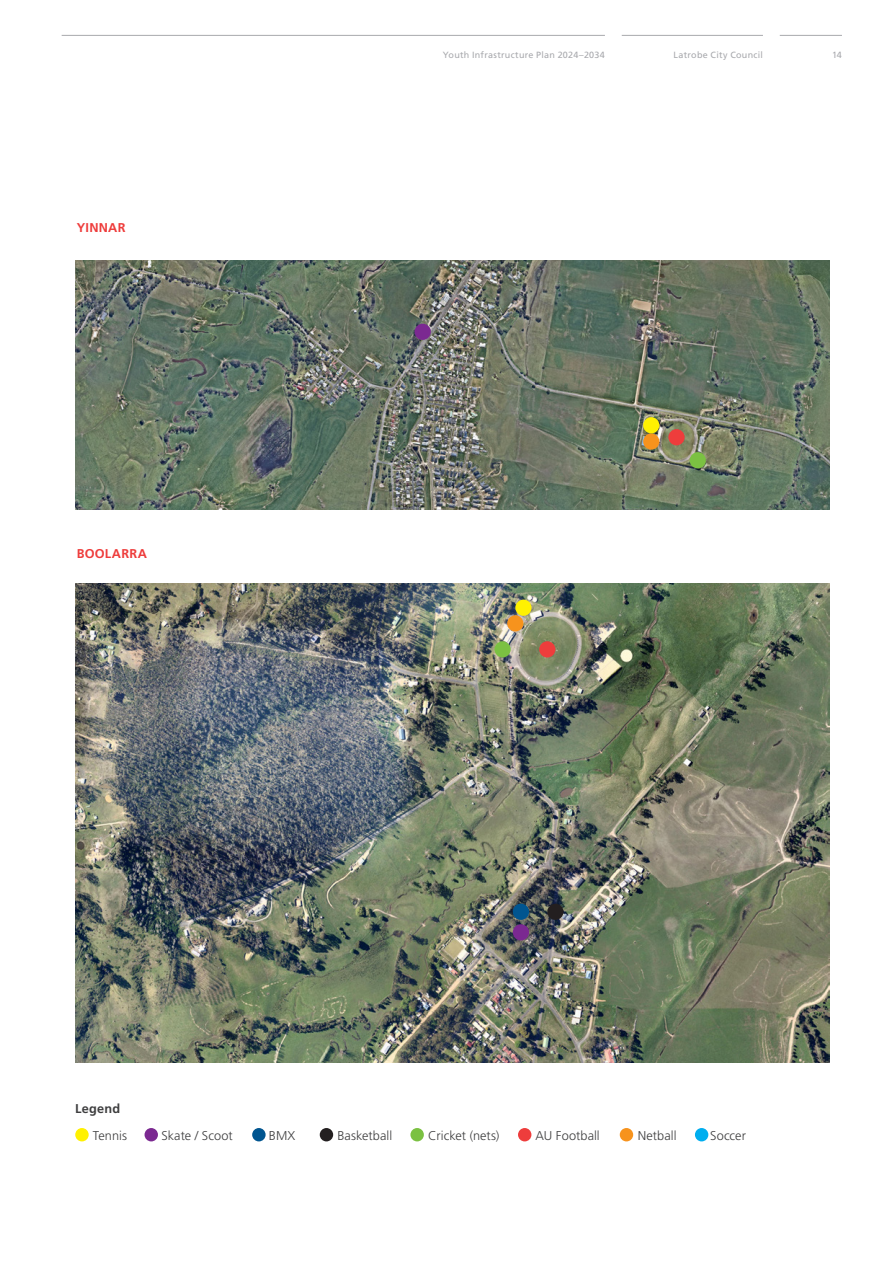
<style>
.page{position:relative;width:893px;height:1263px;background:#fff}
.page>*{position:absolute;margin:0;border:0;box-sizing:border-box;transform-origin:0 0}
.Body{font:300 12.75px "Frutiger LT Std";letter-spacing:.005em;color:#3e3e3f}
.Body_Heading{font:700 12.75px "Frutiger LT Std";letter-spacing:.02em;color:#ee3d3c}
.Body-2{font:700 12.75px "Frutiger LT Std";letter-spacing:.015em;color:#3e3e3f}
.t1{font:9px "Frutiger LT Std";letter-spacing:.03em;color:#a8a9ad}
</style>
<div class="page">
<img style="left:75px;top:260px;width:754px;height:250px">
<div style="left:690px;top:452px;width:16px;height:16px;background:#7bc142;border-radius:50%"></div>
<div style="left:643px;top:433px;width:16px;height:17px;background:#f7931d;border-radius:50%"></div>
<div style="left:415px;top:324px;width:16px;height:16px;background:#7b2991;border-radius:50%"></div>
<div style="left:643px;top:417px;width:16px;height:16px;background:#fff101;border-radius:50%"></div>
<div style="left:668px;top:429px;width:17px;height:16px;background:#ee3d3c;border-radius:50%"></div>
<div style="left:75px;top:1128px;width:14px;height:13px;background:#fff101;border-radius:50%"></div>
<div style="left:145px;top:1128px;width:13px;height:13px;background:#7b2991;border-radius:50%"></div>
<div style="left:252px;top:1128px;width:14px;height:13px;background:#005590;border-radius:50%"></div>
<div style="left:320px;top:1128px;width:13px;height:13px;background:#231f20;border-radius:50%"></div>
<div style="left:410px;top:1128px;width:14px;height:13px;background:#7bc142;border-radius:50%"></div>
<div style="left:518px;top:1128px;width:13px;height:13px;background:#ee3d3c;border-radius:50%"></div>
<div style="left:620px;top:1128px;width:13px;height:13px;background:#f7931d;border-radius:50%"></div>
<div style="left:695px;top:1128px;width:13px;height:13px;background:#00aeef;border-radius:50%"></div>
<img style="left:76px;top:583px;width:754px;height:479px">
<div style="left:539px;top:641px;width:16px;height:16px;background:#ee3d3c;border-radius:50%"></div>
<div style="left:513px;top:924px;width:16px;height:16px;background:#7b2991;border-radius:50%"></div>
<div style="left:513px;top:904px;width:16px;height:16px;background:#005590;border-radius:50%"></div>
<div style="left:547px;top:904px;width:16px;height:16px;background:#231f20;border-radius:50%"></div>
<div style="left:515px;top:600px;width:16px;height:16px;background:#fff101;border-radius:50%"></div>
<div style="left:507px;top:615px;width:16px;height:16px;background:#f7931d;border-radius:50%"></div>
<div style="left:494px;top:641px;width:17px;height:16px;background:#7bc142;border-radius:50%"></div>
<hr style="left:780px;top:35px;width:62px;height:1px;background:#a8a9ad">
<hr style="left:622px;top:35px;width:141px;height:1px;background:#a8a9ad">
<hr style="left:62px;top:35px;width:543px;height:1px;background:#a8a9ad">
<p class="Body_Heading" style="left:77px;top:220px;width:50px">YINNAR</p>
<p class="Body_Heading" style="left:77px;top:546px;width:72px">BOOLARRA</p>
<p class="t1" style="left:443px;top:49px;width:164px">Youth Infrastructure Plan 2024–2034</p>
<p class="t1" style="left:673px;top:49px;width:91px">Latrobe City Council</p>
<p class="t1" style="left:832px;top:49px;width:11px">14</p>
<p class="Body-2" style="left:75px;top:1101px;width:46px">Legend</p>
<p class="Body" style="left:93px;top:1128px;width:36px">Tennis</p>
<p class="Body" style="left:162px;top:1128px;width:73px">Skate / Scoot</p>
<p class="Body" style="left:269px;top:1128px;width:28px">BMX</p>
<p class="Body" style="left:337px;top:1128px;width:56px">Basketball</p>
<p class="Body" style="left:428px;top:1128px;width:73px">Cricket (nets)</p>
<p class="Body" style="left:535px;top:1128px;width:66px">AU Football</p>
<p class="Body" style="left:638px;top:1128px;width:40px">Netball</p>
<p class="Body" style="left:710px;top:1128px;width:37px">Soccer</p>
</div>
